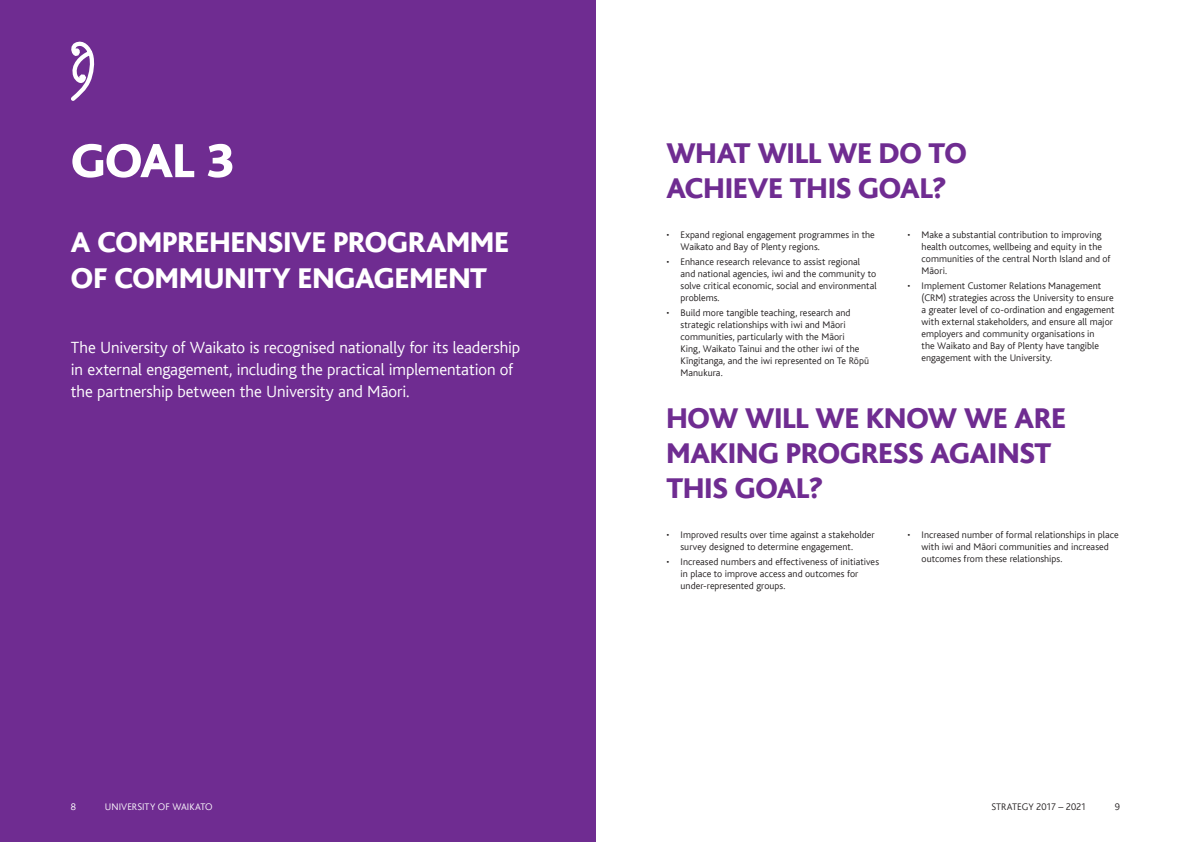
<style>
.page{position:relative;width:1191px;height:842px;background:#fff}
.page>*{position:absolute;margin:0;border:0;box-sizing:border-box;transform-origin:0 0}
.t1{font:50px "Bliss CE Heavy";color:#fff}
.t2{font:30px/35px "Bliss CE Heavy";letter-spacing:-.005em;color:#6f2c91}
.t3{font:30px/36px "Bliss CE Heavy";letter-spacing:.005em;color:#fff}
.t4{font:17px/22px "Bliss CE Light";letter-spacing:-.005em;color:#fff}
.t5{font:10px/12px "Bliss CE Light";letter-spacing:.005em;color:#231f20}
.t6{font:10px "Bliss CE Light";letter-spacing:.005em;color:#fff}
</style>
<div class="page">
<div style="left:0;top:0;width:595px;height:842px;background:#6f2c91"></div>
<svg style="left:71px;top:41px;width:24px;height:60px"></svg>
<h1 class="t1" style="left:71px;top:134px;width:165px">GOAL 3</h1>
<h2 class="t2" style="left:666px;top:136px;width:302px">WHAT WILL WE DO TO<br>ACHIEVE THIS GOAL?</h2>
<p class="t5" style="left:680px;top:229px;width:196px;text-indent:-14px">• Expand regional engagement programmes in the<br>Waikato and Bay of Plenty regions.</p>
<p class="t5" style="left:680px;top:256px;width:198px;text-indent:-14px">• Enhance research relevance to assist regional and national agencies, iwi and the community to solve critical economic, social and environmental problems.</p>
<p class="t5" style="left:680px;top:307px;width:190px;text-indent:-14px">• Build more tangible teaching, research and strategic relationships with iwi and Māori communities, particularly with the Māori<br>King, Waikato Tainui and the other iwi of the Kīngitanga, and the iwi represented on Te Rōpū Manukura.</p>
<p class="t5" style="left:921px;top:229px;width:190px;text-indent:-14px">• Make a substantial contribution to improving health outcomes, wellbeing and equity in the communities of the central North Island and of Māori.</p>
<p class="t5" style="left:921px;top:280px;width:194px;text-indent:-14px">• Implement Customer Relations Management (CRM) strategies across the University to ensure a greater level of co-ordination and engagement with external stakeholders, and ensure all major employers and community organisations in<br>the Waikato and Bay of Plenty have tangible engagement with the University.</p>
<h2 class="t3" style="left:71px;top:225px;width:439px">A COMPREHENSIVE PROGRAMME<br>OF COMMUNITY ENGAGEMENT</h2>
<h3 class="t4" style="left:71px;top:336px;width:451px">The University of Waikato is recognised nationally for its leadership in external engagement, including the practical implementation of the partnership between the University and Māori.</h3>
<h2 class="t2" style="left:666px;top:401px;width:401px">HOW WILL WE KNOW WE ARE<br>MAKING PROGRESS AGAINST<br>THIS GOAL?</h2>
<p class="t5" style="left:680px;top:529px;width:196px;text-indent:-14px">• Improved results over time against a stakeholder survey designed to determine engagement.</p>
<p class="t5" style="left:680px;top:556px;width:200px;text-indent:-14px">• Increased numbers and effectiveness of initiatives in place to improve access and outcomes for under-represented groups.</p>
<p class="t5" style="left:921px;top:529px;width:199px;text-indent:-14px">• Increased number of formal relationships in place with iwi and Māori communities and increased outcomes from these relationships.</p>
<p class="t6" style="left:71px;top:801px;width:7px">8</p>
<p class="t6" style="left:105px;top:801px;width:109px">UNIVERSITY OF WAIKATO</p>
<p class="t5" style="left:991px;top:801px;width:96px">STRATEGY 2017 – 2021</p>
<p class="t5" style="left:1115px;top:801px;width:7px">9</p>
</div>
